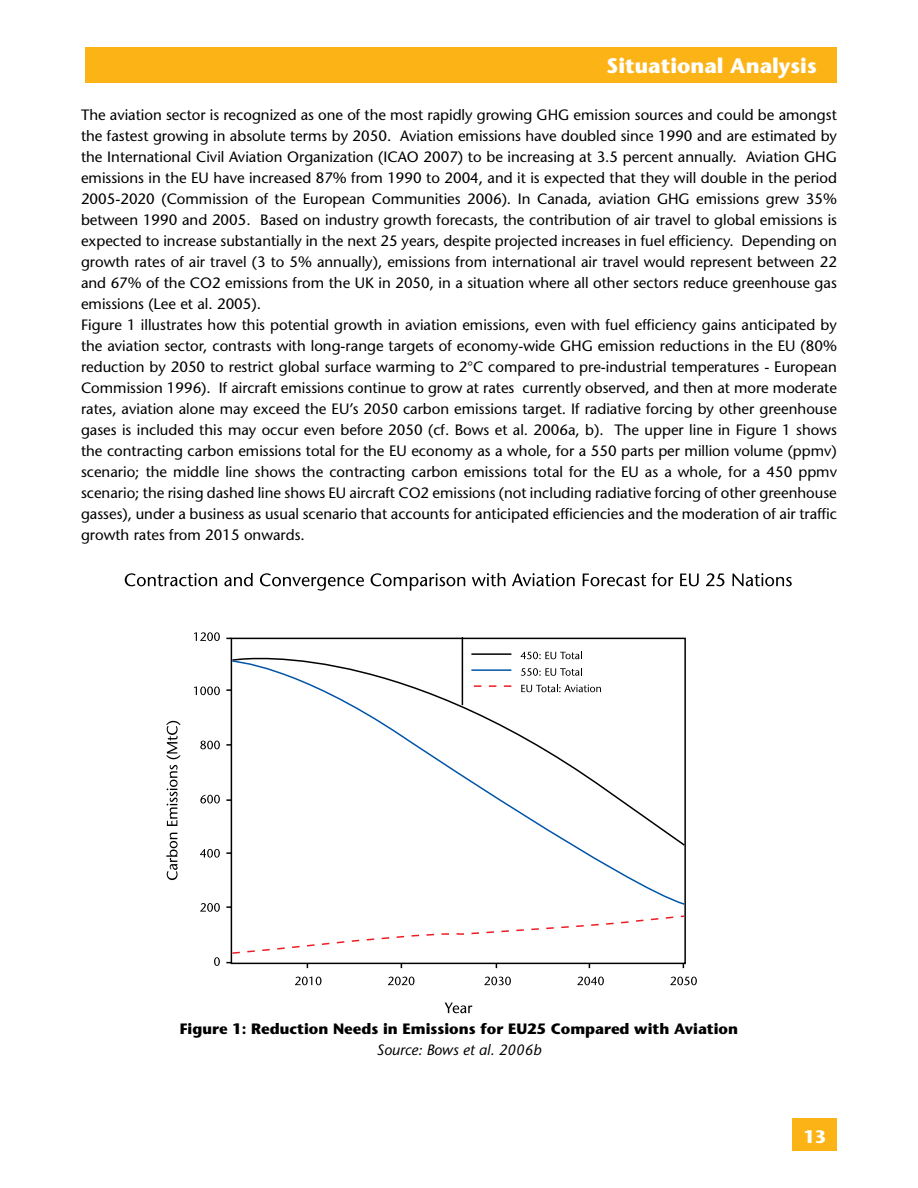
<style>
.page{position:relative;width:918px;height:1188px;background:#fff}
.page>*{position:absolute;margin:0;border:0;box-sizing:border-box;transform-origin:0 0}
.t1{font:700 21px "Stone Sans";color:#fff}
.t2{font:700 18px "Stone Sans";color:#fff}
.t3{font:15px/21px "Stone Sans";color:#000}
.t4{font:700 15px "Stone Sans";color:#000}
.t5{font:italic 15px "Stone Sans";color:#000}
</style>
<div class="page">
<div style="left:792px;top:1119px;width:44px;height:32px;background:#fcb315"></div>
<div style="left:85px;top:47px;width:752px;height:35px;background:#fcb315"></div>
<svg style="left:194px;top:632px;width:26px;height:9px"></svg>
<svg style="left:194px;top:686px;width:26px;height:9px"></svg>
<svg style="left:200px;top:741px;width:20px;height:8px"></svg>
<svg style="left:200px;top:795px;width:20px;height:8px"></svg>
<svg style="left:200px;top:849px;width:20px;height:9px"></svg>
<svg style="left:200px;top:903px;width:20px;height:9px"></svg>
<svg style="left:214px;top:957px;width:6px;height:9px"></svg>
<svg style="left:295px;top:977px;width:26px;height:8px"></svg>
<svg style="left:388px;top:977px;width:26px;height:8px"></svg>
<svg style="left:484px;top:977px;width:27px;height:8px"></svg>
<svg style="left:577px;top:977px;width:27px;height:8px"></svg>
<svg style="left:670px;top:977px;width:27px;height:8px"></svg>
<svg style="left:166px;top:833px;width:12px;height:47px"></svg>
<svg style="left:167px;top:765px;width:11px;height:61px"></svg>
<svg style="left:166px;top:721px;width:15px;height:38px"></svg>
<svg style="left:445px;top:1002px;width:28px;height:11px"></svg>
<svg style="left:125px;top:573px;width:92px;height:13px"></svg>
<svg style="left:224px;top:573px;width:29px;height:13px"></svg>
<svg style="left:260px;top:573px;width:104px;height:18px"></svg>
<svg style="left:371px;top:573px;width:94px;height:18px"></svg>
<svg style="left:472px;top:573px;width:33px;height:13px"></svg>
<svg style="left:512px;top:573px;width:63px;height:13px"></svg>
<svg style="left:583px;top:574px;width:63px;height:12px"></svg>
<svg style="left:652px;top:573px;width:22px;height:13px"></svg>
<svg style="left:680px;top:574px;width:19px;height:12px"></svg>
<svg style="left:706px;top:573px;width:18px;height:13px"></svg>
<svg style="left:733px;top:573px;width:59px;height:13px"></svg>
<svg style="left:231px;top:637px;width:455px;height:23px"></svg>
<svg style="left:231px;top:660px;width:455px;height:246px"></svg>
<svg style="left:231px;top:914px;width:455px;height:41px"></svg>
<hr style="left:471px;top:653px;width:40px;height:2px;background:#000">
<hr style="left:471px;top:669px;width:40px;height:2px;background:#0054a6">
<svg style="left:468px;top:685px;width:43px;height:2px"></svg>
<hr style="left:462px;top:637px;width:1px;height:68px;background:#000">
<h1 class="t1" style="left:607px;top:53px;width:212px">Situational Analysis</h1>
<p class="t3" style="left:81px;top:104px;width:758px">The aviation sector is recognized as one of the most rapidly growing GHG emission sources and could be amongst the fastest growing in absolute terms by 2050. Aviation emissions have doubled since 1990 and are estimated by the International Civil Aviation Organization (ICAO 2007) to be increasing at 3.5 percent annually. Aviation GHG emissions in the EU have increased 87% from 1990 to 2004, and it is expected that they will double in the period 2005-2020 (Commission of the European Communities 2006). In Canada, aviation GHG emissions grew 35% between 1990 and 2005. Based on industry growth forecasts, the contribution of air travel to global emissions is expected to increase substantially in the next 25 years, despite projected increases in fuel efficiency. Depending on growth rates of air travel (3 to 5% annually), emissions from international air travel would represent between 22 and 67% of the CO2 emissions from the UK in 2050, in a situation where all other sectors reduce greenhouse gas emissions (Lee et al. 2005).<br>Figure 1 illustrates how this potential growth in aviation emissions, even with fuel efficiency gains anticipated by the aviation sector, contrasts with long-range targets of economy-wide GHG emission reductions in the EU (80% reduction by 2050 to restrict global surface warming to 2°C compared to pre-industrial temperatures - European Commission 1996). If aircraft emissions continue to grow at rates currently observed, and then at more moderate rates, aviation alone may exceed the EU’s 2050 carbon emissions target. If radiative forcing by other greenhouse gases is included this may occur even before 2050 (cf. Bows et al. 2006a, b). The upper line in Figure 1 shows the contracting carbon emissions total for the EU economy as a whole, for a 550 parts per million volume (ppmv) scenario; the middle line shows the contracting carbon emissions total for the EU as a whole, for a 450 ppmv scenario; the rising dashed line shows EU aircraft CO2 emissions (not including radiative forcing of other greenhouse gasses), under a business as usual scenario that accounts for anticipated efficiencies and the moderation of air traffic growth rates from 2015 onwards.</p>
<p class="t4" style="left:180px;top:1020px;width:560px">Figure 1: Reduction Needs in Emissions for EU25 Compared with Aviation</p>
<p class="t5" style="left:377px;top:1041px;width:166px">Source: Bows et al. 2006b</p>
<p class="t2" style="left:803px;top:1125px;width:24px">13</p>
</div>
